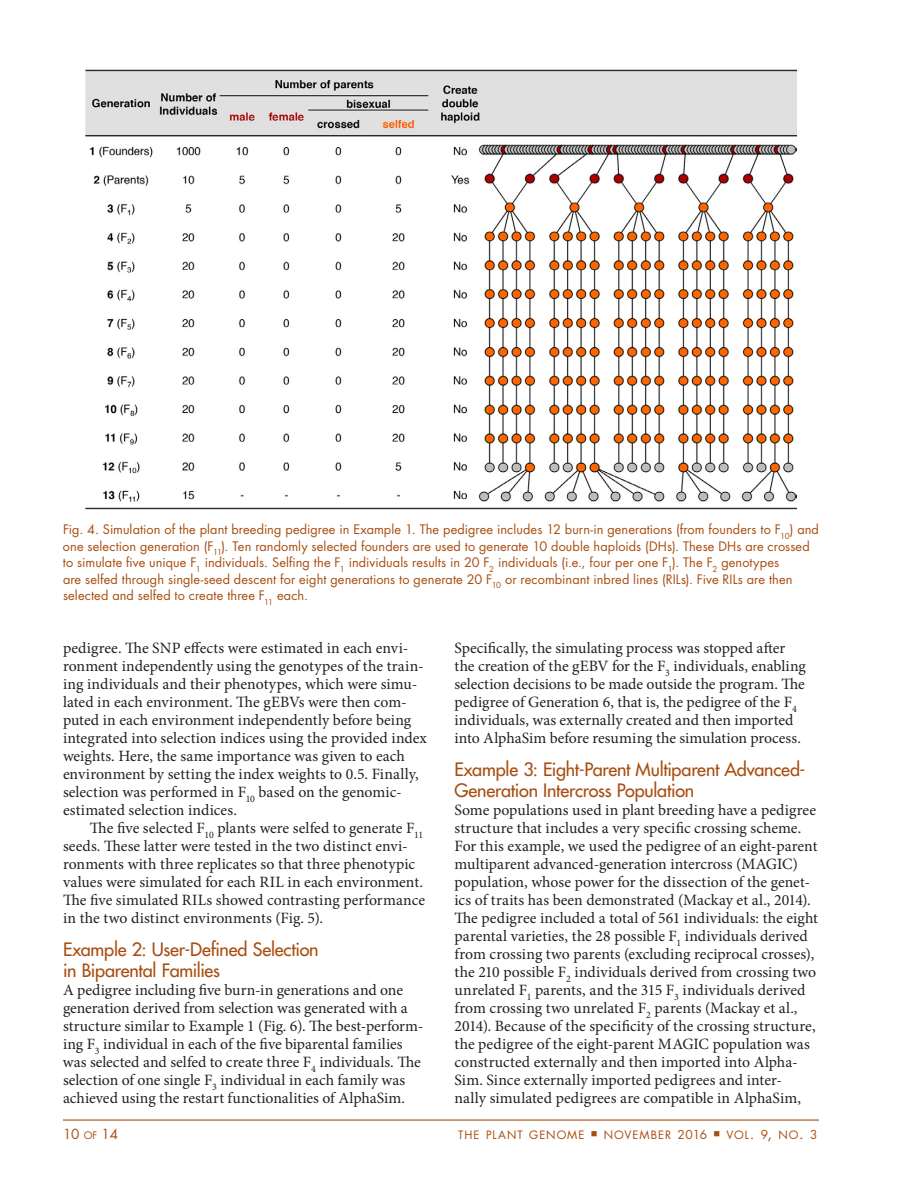
<style>
.page{position:relative;width:918px;height:1188px;background:#fff}
.page>*{position:absolute;margin:0;border:0;box-sizing:border-box;transform-origin:0 0}
.t1{font:500 18px/21px "Futura Std";letter-spacing:-.01em;color:#a84d10}
.t2{font:15.75px/18px "Minion Pro";color:#231f20}
.t3{font:13.5px "Futura Std";color:#a84d10}
.t4{font:12.75px/16.5px "Futura Std";letter-spacing:.01em;color:#a84d10}
.t5{font:11.25px "Futura Std";letter-spacing:.09em;color:#a84d10}
.s1{font-size:10.2px}
.s2{font-size:12px}
.s3{font-size:15px}
</style>
<div class="page">
<hr style="left:63px;top:1119px;width:756px;height:2px;background:#a84d10">
<img style="left:86px;top:69px;width:710px;height:441px">
<p class="t4" style="left:63px;top:522px;width:758px">Fig. 4. Simulation of the plant breeding pedigree in Example 1. The pedigree includes 12 burn-in generations (from founders to F<sub>10</sub>) and one selection generation (F<sub>11</sub>). Ten randomly selected founders are used to generate 10 double haploids (DHs). These DHs are crossed to simulate five unique F<sub>1</sub> individuals. Selfing the F<sub>1</sub> individuals results in 20 F<sub>2</sub> individuals (i.e., four per one F<sub>1</sub>). The F<sub>2</sub> genotypes<br>are selfed through single-seed descent for eight generations to generate 20 F<sub>10</sub> or recombinant inbred lines (RILs). Five RILs are then selected and selfed to create three F<sub>11</sub> each.</p>
<p class="t2" style="left:63px;top:639px;width:366px">pedigree. The SNP effects were estimated in each envi&shy;ronment independently using the genotypes of the train&shy;ing individuals and their phenotypes, which were simu&shy;lated in each environment. The gEBVs were then com&shy;puted in each environment independently before being integrated into selection indices using the provided index weights. Here, the same importance was given to each environment by setting the index weights to 0.5. Finally, selection was performed in F<sub>10</sub> based on the genomic&shy;estimated selection indices.</p>
<p class="t2" style="left:63px;top:819px;width:364px;text-indent:27px">The five selected F<sub>10</sub> plants were selfed to generate F<sub>11 </sub>seeds. These latter were tested in the two distinct envi&shy;ronments with three replicates so that three phenotypic values were simulated for each RIL in each environment.<br>The five simulated RILs showed contrasting performance in the two distinct environments (Fig. 5).</p>
<p class="t1" style="left:63px;top:938px;width:257px">Example 2: User-Defined Selection in Biparental Families</p>
<p class="t2" style="left:63px;top:981px;width:362px">A pedigree including five burn-in generations and one generation derived from selection was generated with a structure similar to Example 1 (Fig. 6). The best-perform&shy;ing F<sub>3</sub> individual in each of the five biparental families was selected and selfed to create three F<sub>4</sub> individuals. The selection of one single F<sub>3</sub> individual in each family was achieved using the restart functionalities of AlphaSim.</p>
<p class="t2" style="left:454px;top:639px;width:353px">Specifically, the simulating process was stopped after the creation of the gEBV for the F<sub>3</sub> individuals, enabling selection decisions to be made outside the program. The pedigree of Generation 6, that is, the pedigree of the F<sub>4 </sub>individuals, was externally created and then imported into AlphaSim before resuming the simulation process.</p>
<p class="t1" style="left:454px;top:758px;width:353px">Example 3: Eight-Parent Multiparent Advanced-<br>Generation Intercross Population</p>
<p class="t2" style="left:454px;top:801px;width:365px">Some populations used in plant breeding have a pedigree structure that includes a very specific crossing scheme.<br>For this example, we used the pedigree of an eight-parent multiparent advanced-generation intercross (MAGIC) population, whose power for the dissection of the genet&shy;ics of traits has been demonstrated (Mackay et al., 2014).<br>The pedigree included a total of 561 individuals: the eight parental varieties, the 28 possible F<sub>1</sub> individuals derived from crossing two parents (excluding reciprocal crosses), the 210 possible F<sub>2</sub> individuals derived from crossing two unrelated F<sub>1</sub> parents, and the 315 F<sub>3</sub> individuals derived from crossing two unrelated F<sub>2</sub> parents (Mackay et al., 2014). Because of the specificity of the crossing structure, the pedigree of the eight-parent MAGIC population was constructed externally and then imported into Alpha-Sim. Since externally imported pedigrees and inter-<br>nally simulated pedigrees are compatible in AlphaSim,</p>
<p class="t3" style="left:63px;top:1125px;width:57px">10 <span class="s1">OF</span> 14</p>
<p class="t5" style="left:458px;top:1127px;width:361px">THE PLANT GENOME ■ NOVEMBER <span class="s2">2016</span> ■ VOL<span class="s3">.</span> <span class="s2">9</span><span class="s3">,</span> NO<span class="s3">.</span> <span class="s2">3</span></p>
</div>
